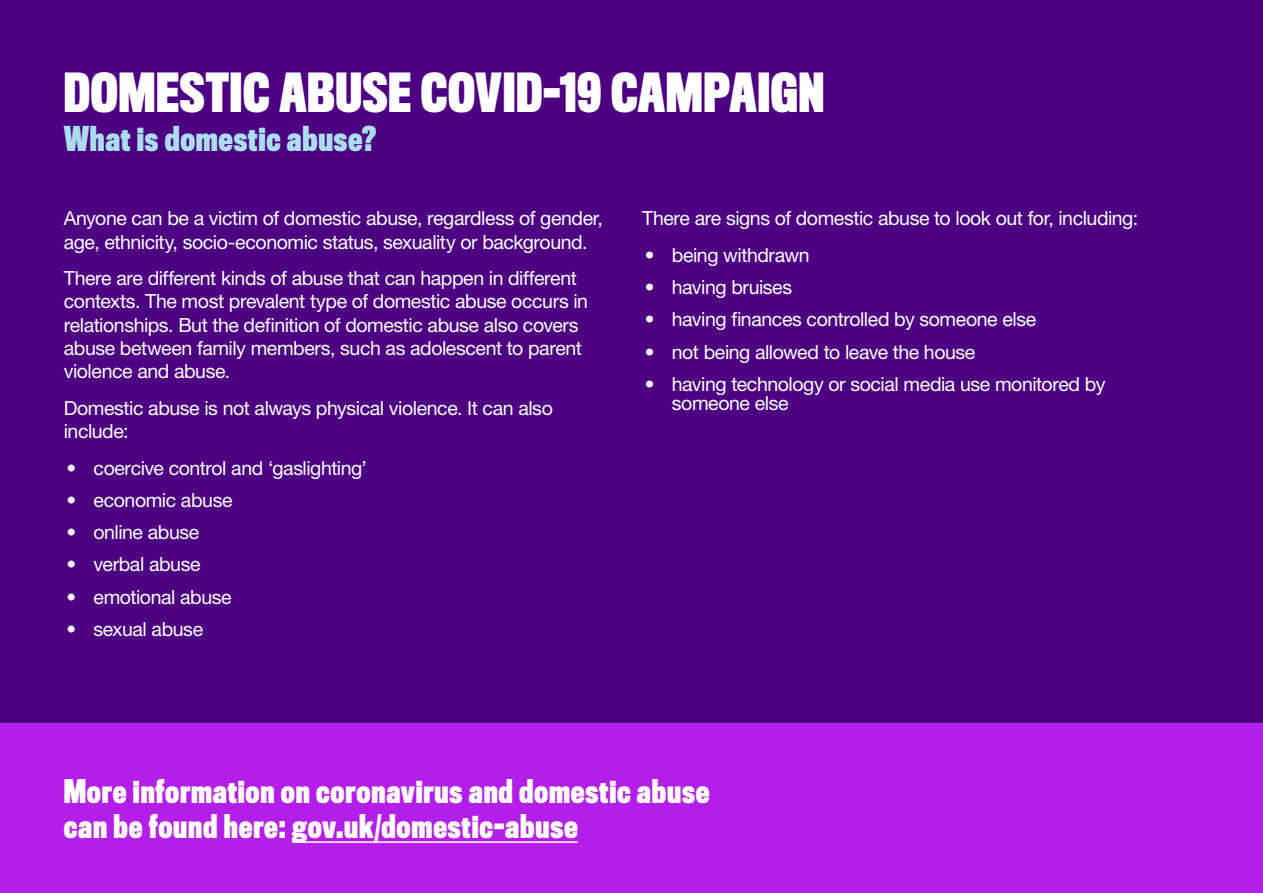
<style>
.page{position:relative;width:1263px;height:893px;background:#4c0081}
.page>*{position:absolute;margin:0;border:0;box-sizing:border-box;transform-origin:0 0}
.Page_heading{font:700 49.5px "Titling Gothic FB Comp";letter-spacing:.015em;color:#fff}
.Page_heading-2{font:700 31.5px "Titling Gothic FB Comp";letter-spacing:.02em;color:#acddee}
.t1{font:700 30px/34.5px "Titling Gothic FB Comp";letter-spacing:.025em;color:#fff}
.body_copy__white{font:19.5px/23.4px "Helvetica Neue LT Pro";letter-spacing:-.02em;color:#fff}
</style>
<div class="page">
<div style="left:0;top:724px;width:1263px;height:169px;background:#b31fe9"></div>
<hr style="left:292px;top:841px;width:286px;height:2px;background:#fff">
<h1 class="Page_heading" style="left:64px;top:64px;width:762px">DOMESTIC ABUSE COVID-19 CAMPAIGN</h1>
<h1 class="Page_heading-2" style="left:64px;top:121px;width:314px">What is domestic abuse?</h1>
<p class="body_copy__white" style="left:64px;top:206px;width:541px">Anyone can be a victim of domestic abuse, regardless of gender, age, ethnicity, socio-economic status, sexuality or background.</p>
<p class="body_copy__white" style="left:64px;top:266px;width:526px">There are different kinds of abuse that can happen in different contexts. The most prevalent type of domestic abuse occurs in relationships. But the definition of domestic abuse also covers abuse between family members, such as adolescent to parent violence and abuse.</p>
<p class="body_copy__white" style="left:64px;top:396px;width:491px">Domestic abuse is not always physical violence. It can also include:</p>
<p class="body_copy__white" style="left:67px;top:456px;width:302px">• coercive control and ‘gaslighting’</p>
<p class="body_copy__white" style="left:67px;top:488px;width:167px">• economic abuse</p>
<p class="body_copy__white" style="left:67px;top:520px;width:134px">• online abuse</p>
<p class="body_copy__white" style="left:67px;top:552px;width:135px">• verbal abuse</p>
<p class="body_copy__white" style="left:67px;top:585px;width:167px">• emotional abuse</p>
<p class="body_copy__white" style="left:67px;top:617px;width:138px">• sexual abuse</p>
<p class="body_copy__white" style="left:642px;top:206px;width:497px">There are signs of domestic abuse to look out for, including:</p>
<p class="body_copy__white" style="left:645px;top:243px;width:166px">• being withdrawn</p>
<p class="body_copy__white" style="left:645px;top:275px;width:149px">• having bruises</p>
<p class="body_copy__white" style="left:645px;top:307px;width:393px">• having finances controlled by someone else</p>
<p class="body_copy__white" style="left:645px;top:340px;width:332px">• not being allowed to leave the house</p>
<p class="body_copy__white" style="left:672px;top:374px;width:435px;line-height:19.5px;text-indent:-27px">• having technology or social media use monitored by someone else</p>
<p class="t1" style="left:64px;top:775px;width:647px">More information on coronavirus and domestic abuse can be found here: gov.uk/domestic-abuse</p>
</div>
